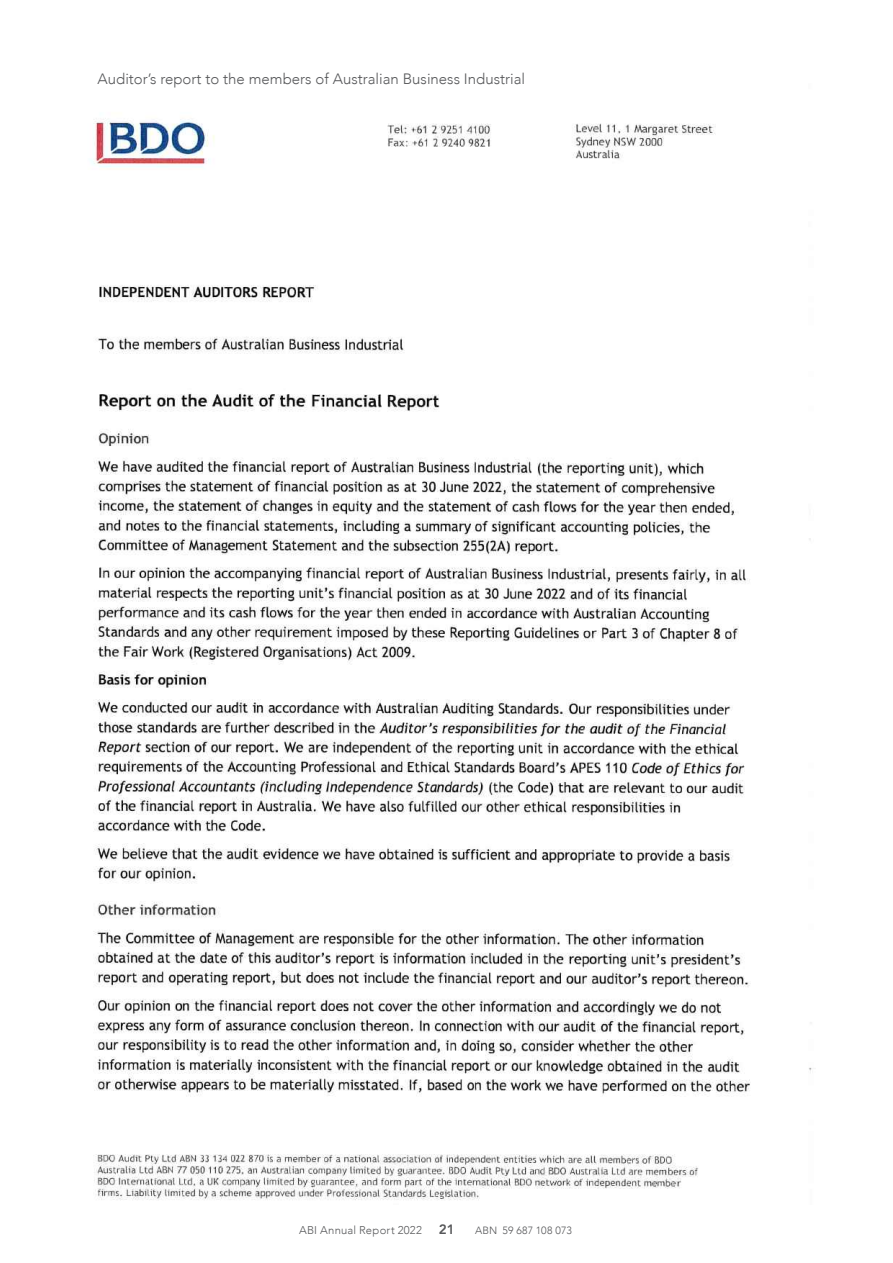
<style>
.page{position:relative;width:893px;height:1263px;background:#fff}
.page>*{position:absolute;margin:0;border:0;box-sizing:border-box;transform-origin:0 0}
.t1{font:300 15px "Avenir";color:#57585a}
.t2{font:300 11.25px "Avenir";letter-spacing:.02em;color:#57585a}
.t3{font:300 10.5px "Avenir";letter-spacing:.01em;color:#57585a}
.s1{font-weight:800;font-size:13.5px}
</style>
<div class="page">
<img style="left:90px;top:119px;width:722px;height:1081px">
<p class="t1" style="left:98px;top:70px;width:429px">Auditor’s report to the members of Australian Business Industrial</p>
<p class="t2" style="left:299px;top:1224px;width:157px">ABI Annual Report 2022 <span class="s1">21</span></p>
<p class="t3" style="left:475px;top:1224px;width:98px">ABN 59 687 108 073</p>
</div>
